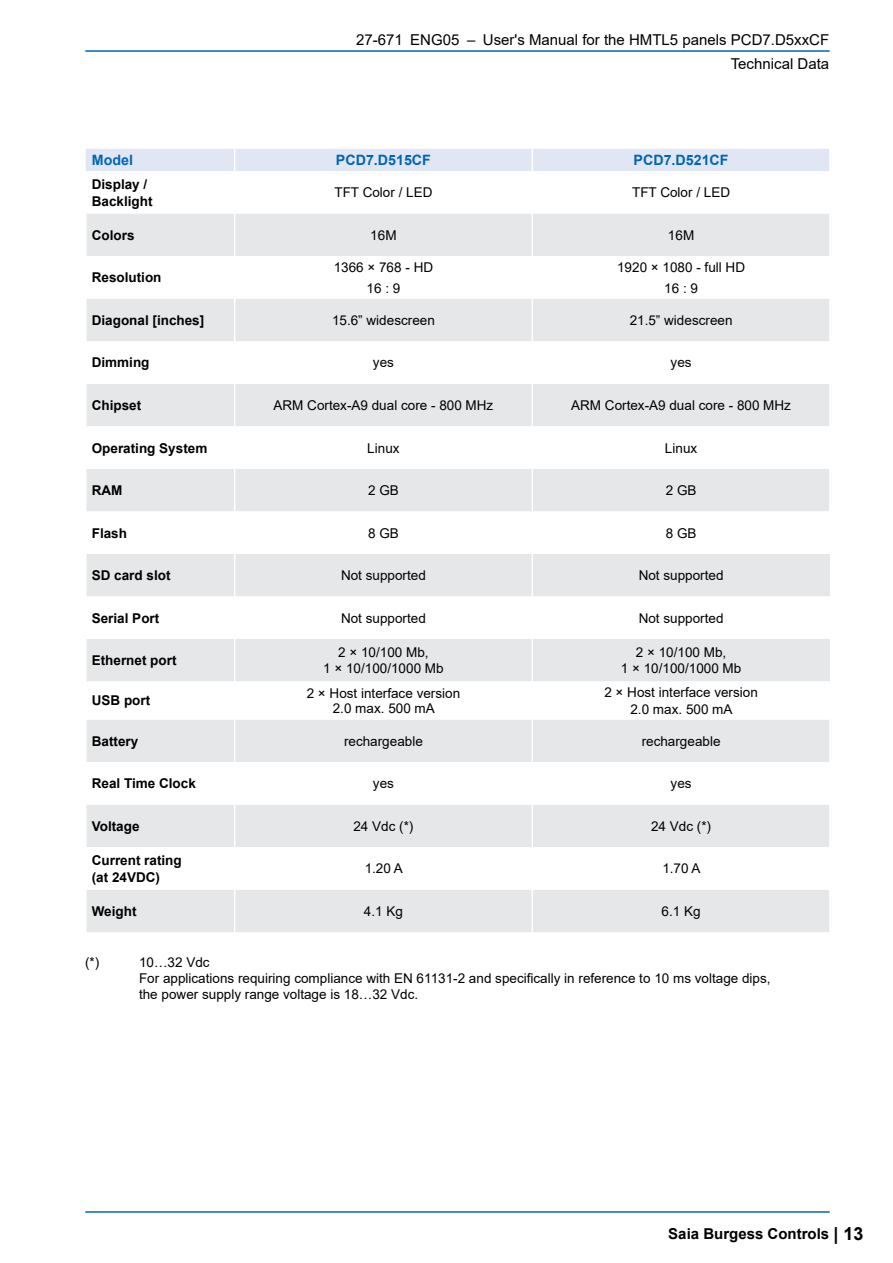
<style>
.page{position:relative;width:893px;height:1263px;background:#fff}
.page>*{position:absolute;margin:0;border:0;box-sizing:border-box;transform-origin:0 0}
.t1{font:15px/24.5px "Arial";color:#000;text-align:right}
.t2{font:700 15px "Arial";color:#000}
.TextTabelle_Kopfzeil{font:700 14.25px "Arial";color:#0066b3}
.TextTabelle_9pt{font:13.5px/16.2px "Arial";color:#000;text-align:center}
.TextTabelle_Bereichs{font:700 13.5px/16.5px "Arial";color:#000}
.Fliesstext_Fussnote{font:13.5px/16.2px "Arial";color:#000}
.s1{font-size:18px}
</style>
<div class="page">
<hr style="left:86px;top:1211px;width:743px;height:2px;background:#0066b3">
<hr style="left:86px;top:50px;width:743px;height:2px;background:#0066b3">
<div style="left:87px;top:214px;width:742px;height:718px;background:#e6e7e8"></div>
<svg style="left:87px;top:256px;width:743px;height:634px"></svg>
<hr style="left:234px;top:214px;width:1px;height:42px;background:#fff">
<hr style="left:531px;top:214px;width:2px;height:42px;background:#fff">
<hr style="left:234px;top:256px;width:1px;height:43px;background:#fff">
<hr style="left:531px;top:256px;width:2px;height:43px;background:#fff">
<hr style="left:234px;top:299px;width:1px;height:42px;background:#fff">
<hr style="left:531px;top:299px;width:2px;height:42px;background:#fff">
<hr style="left:234px;top:341px;width:1px;height:43px;background:#fff">
<hr style="left:531px;top:341px;width:2px;height:43px;background:#fff">
<hr style="left:234px;top:384px;width:1px;height:42px;background:#fff">
<hr style="left:234px;top:426px;width:1px;height:43px;background:#fff">
<hr style="left:234px;top:511px;width:1px;height:43px;background:#fff">
<hr style="left:531px;top:511px;width:2px;height:43px;background:#fff">
<hr style="left:234px;top:469px;width:1px;height:42px;background:#fff">
<hr style="left:531px;top:469px;width:2px;height:42px;background:#fff">
<hr style="left:234px;top:554px;width:1px;height:42px;background:#fff">
<hr style="left:234px;top:596px;width:1px;height:43px;background:#fff">
<hr style="left:234px;top:639px;width:1px;height:42px;background:#fff">
<hr style="left:234px;top:681px;width:1px;height:38px;background:#fff">
<div style="left:86px;top:149px;width:743px;height:22px;background:#e1e6f4"></div>
<hr style="left:531px;top:149px;width:2px;height:22px;background:#fff">
<hr style="left:234px;top:719px;width:1px;height:43px;background:#fff">
<hr style="left:531px;top:719px;width:2px;height:43px;background:#fff">
<hr style="left:234px;top:804px;width:1px;height:43px;background:#fff">
<hr style="left:531px;top:804px;width:2px;height:43px;background:#fff">
<hr style="left:234px;top:890px;width:1px;height:42px;background:#fff">
<hr style="left:531px;top:890px;width:2px;height:42px;background:#fff">
<hr style="left:829px;top:256px;width:2px;height:43px;background:#fff">
<hr style="left:829px;top:299px;width:2px;height:42px;background:#fff">
<hr style="left:829px;top:341px;width:2px;height:43px;background:#fff">
<hr style="left:531px;top:384px;width:2px;height:42px;background:#fff">
<hr style="left:829px;top:384px;width:2px;height:42px;background:#fff">
<hr style="left:531px;top:426px;width:2px;height:43px;background:#fff">
<hr style="left:829px;top:426px;width:2px;height:43px;background:#fff">
<hr style="left:829px;top:469px;width:2px;height:42px;background:#fff">
<hr style="left:829px;top:511px;width:2px;height:43px;background:#fff">
<hr style="left:531px;top:554px;width:2px;height:42px;background:#fff">
<hr style="left:531px;top:596px;width:2px;height:43px;background:#fff">
<hr style="left:531px;top:639px;width:2px;height:42px;background:#fff">
<hr style="left:531px;top:681px;width:2px;height:38px;background:#fff">
<hr style="left:829px;top:719px;width:2px;height:43px;background:#fff">
<hr style="left:829px;top:804px;width:2px;height:43px;background:#fff">
<hr style="left:234px;top:762px;width:1px;height:42px;background:#fff">
<hr style="left:531px;top:762px;width:2px;height:42px;background:#fff">
<hr style="left:829px;top:762px;width:2px;height:42px;background:#fff">
<hr style="left:234px;top:847px;width:1px;height:43px;background:#fff">
<hr style="left:531px;top:847px;width:2px;height:43px;background:#fff">
<hr style="left:829px;top:847px;width:2px;height:43px;background:#fff">
<p class="t1" style="left:356px;top:27px;width:475px">27-671 ENG05 – User's Manual for the HMTL5 panels PCD7.D5xxCF<br>Technical Data</p>
<p class="TextTabelle_Kopfzeil" style="left:92px;top:150px;width:43px">Model</p>
<p class="TextTabelle_Kopfzeil" style="left:336px;top:150px;width:97px">PCD7.D515CF</p>
<p class="TextTabelle_Kopfzeil" style="left:634px;top:150px;width:97px">PCD7.D521CF</p>
<p class="TextTabelle_Bereichs" style="left:92px;top:176px;width:57px">Display /</p>
<p class="TextTabelle_Bereichs" style="left:92px;top:193px;width:62px">Backlight</p>
<p class="TextTabelle_9pt" style="left:334px;top:184px;width:100px">TFT Color / LED</p>
<p class="TextTabelle_9pt" style="left:632px;top:184px;width:100px">TFT Color / LED</p>
<p class="TextTabelle_Bereichs" style="left:92px;top:227px;width:44px">Colors</p>
<p class="TextTabelle_9pt" style="left:370px;top:227px;width:28px">16M</p>
<p class="TextTabelle_9pt" style="left:668px;top:227px;width:28px">16M</p>
<p class="TextTabelle_Bereichs" style="left:92px;top:270px;width:71px">Resolution</p>
<p class="TextTabelle_9pt" style="left:617px;top:259px;width:129px">1920 × 1080 - full HD</p>
<p class="TextTabelle_9pt" style="left:664px;top:280px;width:35px">16:9</p>
<p class="TextTabelle_9pt" style="left:334px;top:259px;width:101px">1366 × 768 - HD</p>
<p class="TextTabelle_9pt" style="left:367px;top:280px;width:35px">16:9</p>
<p class="TextTabelle_Bereichs" style="left:92px;top:312px;width:114px">Diagonal [inches]</p>
<p class="TextTabelle_9pt" style="left:332px;top:312px;width:104px">15.6” widescreen</p>
<p class="TextTabelle_9pt" style="left:630px;top:312px;width:104px">21.5” widescreen</p>
<p class="TextTabelle_Bereichs" style="left:92px;top:355px;width:59px">Dimming</p>
<p class="TextTabelle_9pt" style="left:373px;top:355px;width:23px">yes</p>
<p class="TextTabelle_9pt" style="left:671px;top:355px;width:23px">yes</p>
<p class="TextTabelle_Bereichs" style="left:92px;top:397px;width:51px">Chipset</p>
<p class="TextTabelle_9pt" style="left:274px;top:397px;width:221px">ARM Cortex-A9 dual core - 800 MHz</p>
<p class="TextTabelle_9pt" style="left:571px;top:397px;width:221px">ARM Cortex-A9 dual core - 800 MHz</p>
<p class="TextTabelle_Bereichs" style="left:92px;top:440px;width:117px">Operating System</p>
<p class="TextTabelle_9pt" style="left:367px;top:440px;width:34px">Linux</p>
<p class="TextTabelle_9pt" style="left:665px;top:440px;width:34px">Linux</p>
<p class="TextTabelle_Bereichs" style="left:92px;top:482px;width:32px">RAM</p>
<p class="TextTabelle_9pt" style="left:368px;top:482px;width:32px">2 GB</p>
<p class="TextTabelle_9pt" style="left:666px;top:482px;width:32px">2 GB</p>
<p class="TextTabelle_Bereichs" style="left:92px;top:525px;width:37px">Flash</p>
<p class="TextTabelle_9pt" style="left:368px;top:525px;width:32px">8 GB</p>
<p class="TextTabelle_9pt" style="left:666px;top:525px;width:32px">8 GB</p>
<p class="TextTabelle_Bereichs" style="left:92px;top:567px;width:80px">SD card slot</p>
<p class="TextTabelle_9pt" style="left:341px;top:567px;width:86px">Not supported</p>
<p class="TextTabelle_9pt" style="left:639px;top:567px;width:86px">Not supported</p>
<p class="TextTabelle_Bereichs" style="left:92px;top:610px;width:69px">Serial Port</p>
<p class="TextTabelle_9pt" style="left:341px;top:610px;width:86px">Not supported</p>
<p class="TextTabelle_9pt" style="left:639px;top:610px;width:86px">Not supported</p>
<p class="TextTabelle_Bereichs" style="left:92px;top:652px;width:86px">Ethernet port</p>
<p class="TextTabelle_9pt" style="left:323px;top:644px;width:122px">2 × 10/100 Mb,<br>1 × 10/100/1000 Mb</p>
<p class="TextTabelle_9pt" style="left:621px;top:644px;width:122px">2 × 10/100 Mb,<br>1 × 10/100/1000 Mb</p>
<p class="TextTabelle_Bereichs" style="left:92px;top:693px;width:60px">USB port</p>
<p class="TextTabelle_9pt" style="left:307px;top:686px;width:155px;line-height:14.2px">2 × Host interface version<br>2.0 max. 500 mA</p>
<p class="TextTabelle_9pt" style="left:604px;top:684px;width:155px">2 × Host interface version<br>2.0 max. 500 mA</p>
<p class="TextTabelle_Bereichs" style="left:92px;top:733px;width:48px">Battery</p>
<p class="TextTabelle_9pt" style="left:344px;top:733px;width:80px">rechargeable</p>
<p class="TextTabelle_9pt" style="left:642px;top:733px;width:80px">rechargeable</p>
<p class="TextTabelle_Bereichs" style="left:92px;top:775px;width:106px">Real Time Clock</p>
<p class="TextTabelle_9pt" style="left:373px;top:775px;width:23px">yes</p>
<p class="TextTabelle_9pt" style="left:671px;top:775px;width:23px">yes</p>
<p class="TextTabelle_Bereichs" style="left:92px;top:818px;width:49px">Voltage</p>
<p class="TextTabelle_9pt" style="left:353px;top:818px;width:62px">24 Vdc (*)</p>
<p class="TextTabelle_9pt" style="left:651px;top:818px;width:62px">24 Vdc (*)</p>
<p class="TextTabelle_Bereichs" style="left:92px;top:852px;width:92px">Current rating (at 24VDC)</p>
<p class="TextTabelle_9pt" style="left:365px;top:860px;width:40px">1.20 A</p>
<p class="TextTabelle_9pt" style="left:662px;top:860px;width:40px">1.70 A</p>
<p class="TextTabelle_Bereichs" style="left:92px;top:903px;width:46px">Weight</p>
<p class="TextTabelle_9pt" style="left:364px;top:903px;width:41px">4.1 Kg</p>
<p class="TextTabelle_9pt" style="left:662px;top:903px;width:41px">6.1 Kg</p>
<p class="Fliesstext_Fussnote" style="left:85px;top:954px;width:16px">(*)</p>
<p class="Fliesstext_Fussnote" style="left:139px;top:954px;width:633px">10…32 Vdc<br>For applications requiring compliance with EN 61131-2 and specifically in reference to 10 ms voltage dips, the power supply range voltage is 18…32 Vdc.</p>
<p class="t2" style="left:668px;top:1223px;width:197px">Saia Burgess Controls <span class="s1">| 13</span></p>
</div>
